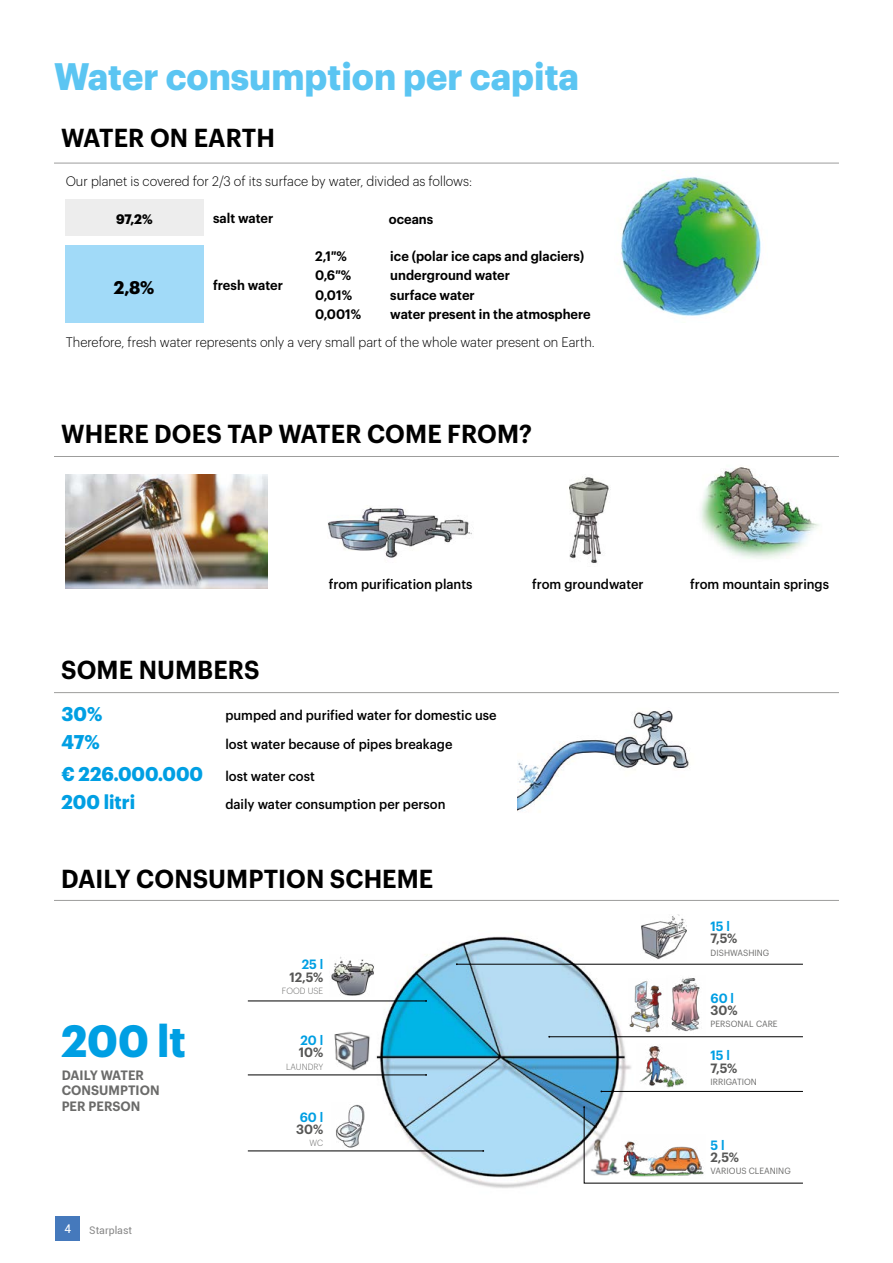
<style>
.page{position:relative;width:893px;height:1263px;background:#fff}
.page>*{position:absolute;margin:0;border:0;box-sizing:border-box;transform-origin:0 0}
.t1{font:700 44.25px "Graphik";color:#009fe3;scale:.95 1}
.t2{font:700 37.5px "Graphik";color:#5bc5f2;scale:.95 1}
.t3{font:600 25.5px "Graphik";letter-spacing:.005em;color:#000;scale:.95 1}
.t4{font:700 19.5px/28.5px "Graphik";color:#009fe3;scale:.95 1}
.t5{font:700 18px "Graphik";color:#000;scale:.95 1}
.t6{font:500 13.5px/29px "Graphik";color:#000;scale:.95 1}
.t7{font:300 13.5px "Graphik";color:#000;scale:.95 1}
.t8{font:600 13.5px "Graphik";color:#000;scale:.95 1}
.t9{font:700 13.5px "Graphik";color:#000;scale:.95 1}
.t10{font:600 13.35px/15.5px "Graphik";letter-spacing:.005em;color:#6b6b6a;scale:.95 1}
.t11{font:600 13.2px "Graphik";color:#575756;scale:.95 1}
.t12{font:600 13.2px "Graphik";color:#009fe3;scale:.95 1}
.t13{font:12px "Roboto";color:#fff}
.t14{font:10.5px "Roboto";color:#878787}
.t15{font:8.85px "Graphik";letter-spacing:.005em;color:#6b6b6a;scale:.95 1}
.t16{font:300 8.85px "Graphik";letter-spacing:.005em;color:#6b6b6a;scale:.95 1}
</style>
<div class="page">
<div style="left:55px;top:1216px;width:25px;height:25px;background:#4579bc"></div>
<hr style="left:892px;top:741px;width:1px;height:522px;background:#e5e5e5">
<hr style="left:54px;top:900px;width:785px;height:1px;background:#9d9d9c">
<img style="left:360px;top:936px;width:289px;height:252px">
<img style="left:671px;top:978px;width:29px;height:54px">
<img style="left:628px;top:978px;width:34px;height:57px">
<img style="left:331px;top:955px;width:43px;height:41px">
<img style="left:640px;top:915px;width:46px;height:46px">
<hr style="left:248px;top:1001px;width:178px;height:1px;background:#000">
<hr style="left:549px;top:1036px;width:254px;height:1px;background:#000">
<hr style="left:601px;top:1091px;width:202px;height:1px;background:#000">
<hr style="left:457px;top:964px;width:346px;height:1px;background:#000">
<hr style="left:248px;top:1075px;width:178px;height:1px;background:#000">
<hr style="left:248px;top:1151px;width:235px;height:1px;background:#000">
<img style="left:328px;top:1029px;width:45px;height:46px">
<img style="left:336px;top:1102px;width:33px;height:48px">
<svg style="left:583px;top:1106px;width:220px;height:77px"></svg>
<img style="left:636px;top:1044px;width:48px;height:45px">
<img style="left:621px;top:177px;width:140px;height:139px">
<div style="left:66px;top:199px;width:138px;height:36px;background:#ededed"></div>
<div style="left:66px;top:245px;width:138px;height:78px;background:#a1daf8"></div>
<hr style="left:54px;top:456px;width:785px;height:1px;background:#9d9d9c">
<hr style="left:54px;top:163px;width:785px;height:1px;background:#9d9d9c">
<img style="left:328px;top:507px;width:144px;height:51px">
<img style="left:569px;top:476px;width:42px;height:87px">
<img style="left:700px;top:467px;width:119px;height:92px">
<img style="left:66px;top:475px;width:202px;height:113px">
<hr style="left:54px;top:692px;width:785px;height:1px;background:#9d9d9c">
<img style="left:518px;top:710px;width:171px;height:101px">
<h2 class="t2" style="left:54px;top:48px;width:554px">Water consumption per capita</h2>
<h3 class="t3" style="left:61px;top:119px;width:226px">WATER ON EARTH</h3>
<p class="t7" style="left:66px;top:172px;width:429px">Our planet is covered for 2/3 of its surface by water, divided as follows:</p>
<p class="t9" style="left:116px;top:208px;width:40px">97,2%</p>
<p class="t8" style="left:213px;top:208px;width:65px">salt water</p>
<p class="t8" style="left:389px;top:208px;width:48px">oceans</p>
<h3 class="t5" style="left:114px;top:273px;width:44px">2,8%</h3>
<p class="t8" style="left:213px;top:275px;width:75px">fresh water</p>
<p class="t8" style="left:315px;top:245px;width:35px">2,1 %</p>
<p class="t8" style="left:390px;top:245px;width:206px">ice (polar ice caps and glaciers)</p>
<p class="t8" style="left:315px;top:265px;width:39px">0,6 %</p>
<p class="t8" style="left:390px;top:265px;width:128px">underground water</p>
<p class="t8" style="left:315px;top:284px;width:40px">0,01%</p>
<p class="t8" style="left:390px;top:284px;width:91px">surface water</p>
<p class="t8" style="left:315px;top:304px;width:50px">0,001%</p>
<p class="t8" style="left:390px;top:304px;width:212px">water present in the atmosphere</p>
<p class="t7" style="left:66px;top:333px;width:558px">Therefore, fresh water represents only a very small part of the whole water present on Earth.</p>
<h3 class="t3" style="left:61px;top:414px;width:497px">WHERE DOES TAP WATER COME FROM?</h3>
<p class="t6" style="left:329px;top:569px;width:153px">from purification plants</p>
<p class="t6" style="left:532px;top:569px;width:119px">from groundwater</p>
<p class="t6" style="left:690px;top:569px;width:148px">from mountain springs</p>
<h3 class="t3" style="left:61px;top:650px;width:210px">SOME NUMBERS</h3>
<p class="t6" style="left:225px;top:700px;width:287px">pumped and purified water for domestic use lost water because of pipes breakage</p>
<p class="t6" style="left:225px;top:760px;width:233px;line-height:28.3px">lost water cost<br>daily water consumption per person</p>
<h3 class="t4" style="left:62px;top:698px;width:44px">30%<br>47%</h3>
<h3 class="t4" style="left:62px;top:758px;width:150px;line-height:28px">€ 226.000.000<br>200 litri</h3>
<h3 class="t3" style="left:61px;top:859px;width:393px">DAILY CONSUMPTION SCHEME</h3>
<h1 class="t1" style="left:62px;top:1006px;width:132px">200 lt</h1>
<p class="t10" style="left:62px;top:1066px;width:105px">DAILY WATER<br>CONSUMPTION<br>PER PERSON</p>
<p class="t13" style="left:64px;top:1220px;width:8px">4</p>
<p class="t14" style="left:89px;top:1223px;width:44px">Starplast</p>
<p class="t12" style="left:302px;top:954px;width:24px">25 l</p>
<p class="t11" style="left:289px;top:966px;width:37px">12,5%</p>
<p class="t16" style="left:282px;top:984px;width:45px">FOOD USE</p>
<p class="t12" style="left:301px;top:1030px;width:25px">20 l</p>
<p class="t11" style="left:299px;top:1042px;width:27px">10%</p>
<p class="t16" style="left:286px;top:1060px;width:41px">LAUNDRY</p>
<p class="t12" style="left:300px;top:1107px;width:26px">60 l</p>
<p class="t11" style="left:296px;top:1119px;width:30px">30%</p>
<p class="t16" style="left:310px;top:1136px;width:16px">WC</p>
<p class="t12" style="left:710px;top:916px;width:22px">15 l</p>
<p class="t11" style="left:710px;top:928px;width:30px">7,5%</p>
<p class="t15" style="left:710px;top:946px;width:63px">DISHWASHING</p>
<p class="t12" style="left:710px;top:988px;width:26px">60 l</p>
<p class="t11" style="left:710px;top:1000px;width:30px">30%</p>
<p class="t15" style="left:710px;top:1017px;width:72px">PERSONAL CARE</p>
<p class="t12" style="left:710px;top:1045px;width:22px">15 l</p>
<p class="t11" style="left:710px;top:1058px;width:30px">7,5%</p>
<p class="t15" style="left:710px;top:1075px;width:50px">IRRIGATION</p>
<p class="t12" style="left:710px;top:1135px;width:16px">5 l</p>
<p class="t11" style="left:710px;top:1147px;width:31px">2,5%</p>
<p class="t15" style="left:710px;top:1164px;width:86px">VARIOUS CLEANING</p>
</div>
